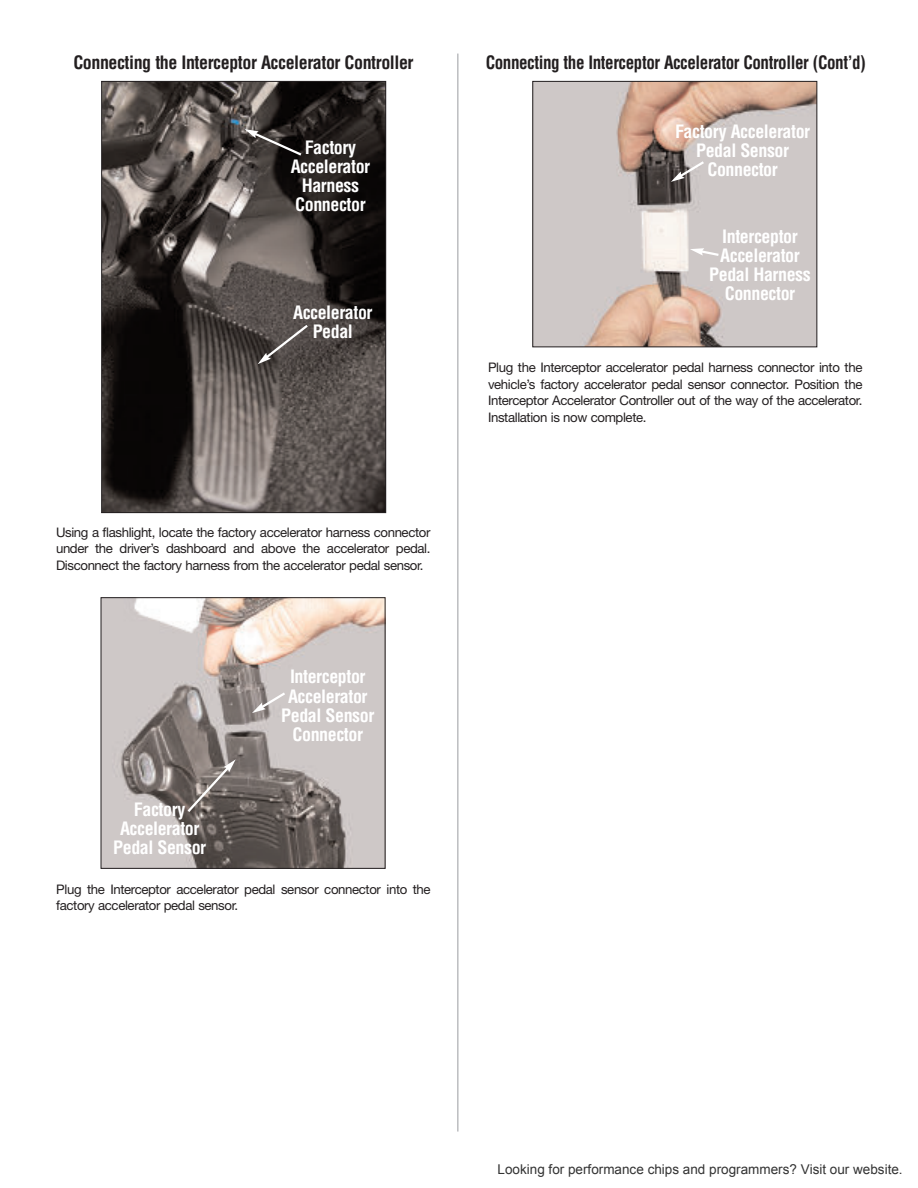
<style>
.page{position:relative;width:918px;height:1188px;background:#fff}
.page>*{position:absolute;margin:0;border:0;box-sizing:border-box;transform-origin:0 0}
.t1{font:700 condensed 18px/19px "Helvetica";letter-spacing:-.025em;color:#fff;text-align:center}
.t2{font:700 condensed 18px "Helvetica";letter-spacing:-.025em;color:#231f20;scale:.95 1}
.t3{font:700 condensed 18px "Helvetica";letter-spacing:-.025em;color:#231f20}
.t4{font:13.5px "Arial";color:#333}
.t5{font:13.2px/16.5px "Helvetica Neue";letter-spacing:-.03em;color:#231f20;text-align:justify}
</style>
<div class="page">
<img style="left:103px;top:83px;width:281px;height:428px">
<div style="left:101px;top:81px;width:285px;height:432px;border:1px solid #231f20"></div>
<img style="left:103px;top:599px;width:280px;height:268px">
<div style="left:101px;top:597px;width:284px;height:272px;border:1px solid #231f20"></div>
<svg style="left:252px;top:690px;width:36px;height:23px"></svg>
<svg style="left:185px;top:759px;width:51px;height:55px;background:#7d7571"></svg>
<img style="left:534px;top:83px;width:281px;height:262px">
<div style="left:532px;top:81px;width:285px;height:266px;border:1px solid #231f20"></div>
<svg style="left:671px;top:159px;width:35px;height:23px"></svg>
<svg style="left:690px;top:248px;width:31px;height:10px"></svg>
<svg style="left:244px;top:129px;width:60px;height:29px;background:#433e3c"></svg>
<svg style="left:258px;top:323px;width:52px;height:41px;background:#5c5654"></svg>
<hr style="left:457px;top:54px;width:2px;height:1078px;background:#bcbdc0">
<h1 class="t3" style="left:73px;top:53px;width:342px">Connecting the Interceptor Accelerator Controller</h1>
<h1 class="t1" style="left:291px;top:138px;width:81px">Factory<br>Accelerator<br>Harness<br>Connector</h1>
<h1 class="t1" style="left:293px;top:303px;width:81px">Accelerator<br>Pedal</h1>
<p class="t5" style="left:56px;top:523px;width:376px">Using a flashlight, locate the factory accelerator harness connector under the driver’s dashboard and above the accelerator pedal.<br>Disconnect the factory harness from the accelerator pedal sensor.</p>
<h1 class="t1" style="left:113px;top:800px;width:95px">Factory<br>Accelerator<br>Pedal Sensor</h1>
<h1 class="t1" style="left:281px;top:668px;width:95px">Interceptor<br>Accelerator<br>Pedal Sensor<br>Connector</h1>
<p class="t5" style="left:56px;top:880px;width:376px">Plug the Interceptor accelerator pedal sensor connector into the factory accelerator pedal sensor.</p>
<h1 class="t2" style="left:486px;top:53px;width:402px">Connecting the Interceptor Accelerator Controller (Cont’d)</h1>
<h1 class="t1" style="left:675px;top:122px;width:137px">Factory Accelerator<br>Pedal Sensor<br>Connector</h1>
<h1 class="t1" style="left:709px;top:227px;width:103px">Interceptor<br>Accelerator<br>Pedal Harness<br>Connector</h1>
<p class="t5" style="left:488px;top:359px;width:376px">Plug the Interceptor accelerator pedal harness connector into the vehicle’s factory accelerator pedal sensor connector. Position the Interceptor Accelerator Controller out of the way of the accelerator.<br>Installation is now complete.</p>
<p class="t4" style="left:498px;top:1160px;width:407px">Looking for performance chips and programmers? Visit our website.</p>
</div>
